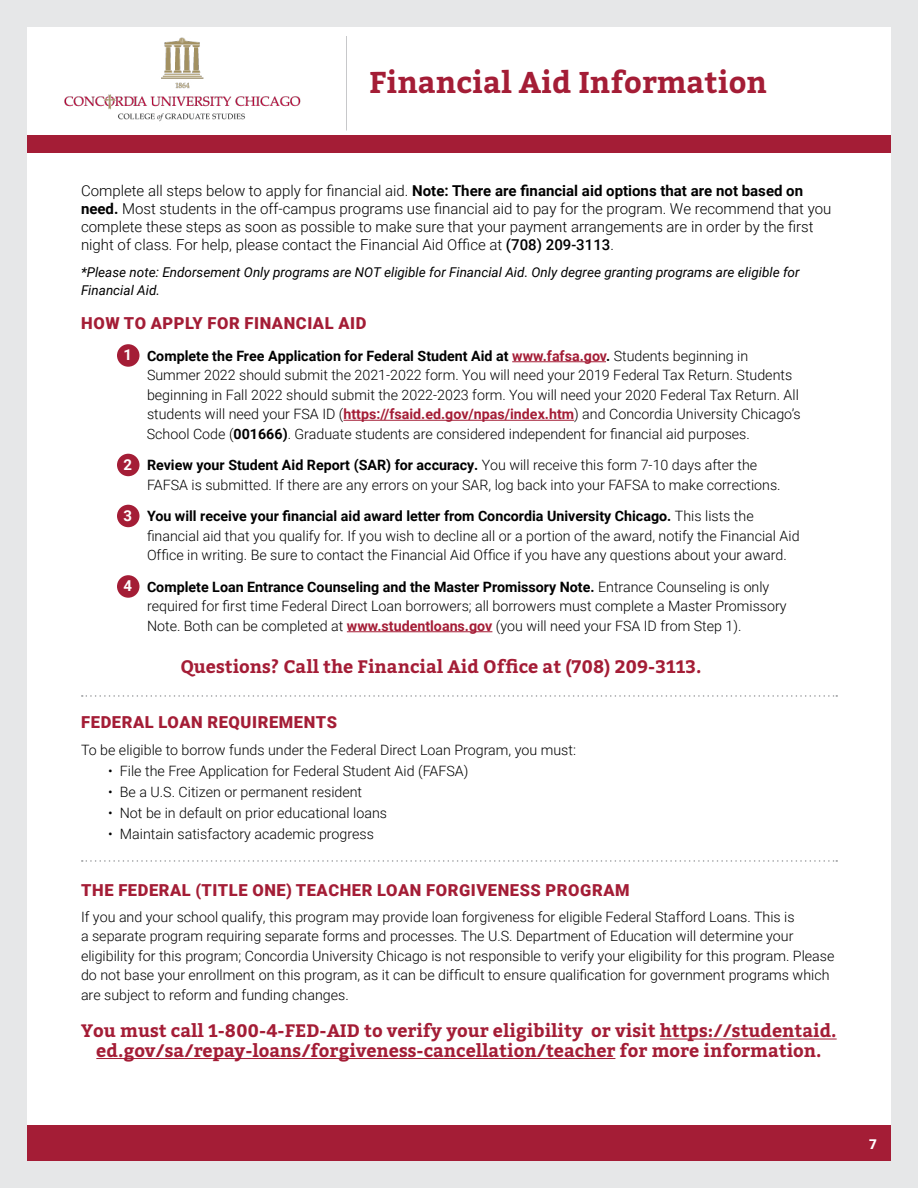
<style>
.page{position:relative;width:918px;height:1188px;background:#fff}
.page>*{position:absolute;margin:0;border:0;box-sizing:border-box;transform-origin:0 0}
.t1{font:700 30px "Bitter";color:#a41d36}
.t2{font:700 18px/19.5px "Bitter";color:#a41d36;text-align:center}
.t3{font:900 16.5px "Roboto";letter-spacing:.035em;color:#a41d36}
.t4{font:300 15px/18px "Roboto";color:#000}
.t5{font:300 14.25px/19.5px "Roboto";color:#000}
.t6{font:italic 13.5px/18px "Roboto";color:#000}
.t7{font:900 13.5px "Roboto";color:#fff}
.s1{font-weight:700}
.s2{font-weight:500}
.s3{font-weight:700;font-size:15px;color:#fff}
.s4{font-weight:700;color:#a41d36}
</style>
<div class="page">
<div style="left:27px;top:135px;width:864px;height:18px;background:#a41d36"></div>
<div style="left:27px;top:1125px;width:864px;height:36px;background:#a41d36"></div>
<div style="left:0;top:0;width:918px;height:1188px;border:27px solid #e6e7e8"></div>
<hr style="left:346px;top:36px;width:1px;height:94px;background:#c7c8ca">
<img style="left:64px;top:37px;width:237px;height:85px">
<hr style="left:512px;top:361px;width:94px;height:1px;background:#a41d36">
<hr style="left:344px;top:420px;width:230px;height:1px;background:#a41d36">
<hr style="left:347px;top:631px;width:145px;height:1px;background:#a41d36">
<hr style="left:660px;top:1039px;width:177px;height:1px;background:#a41d36">
<hr style="left:96px;top:1058px;width:519px;height:1px;background:#a41d36">
<div style="left:117px;top:344px;width:23px;height:23px;background:#a41d36;border-radius:50%"></div>
<div style="left:117px;top:454px;width:23px;height:22px;background:#a41d36;border-radius:50%"></div>
<div style="left:117px;top:505px;width:23px;height:22px;background:#a41d36;border-radius:50%"></div>
<div style="left:117px;top:575px;width:23px;height:23px;background:#a41d36;border-radius:50%"></div>
<svg style="left:82px;top:695px;width:755px;height:2px"></svg>
<svg style="left:82px;top:860px;width:755px;height:2px"></svg>
<h1 class="t1" style="left:369px;top:62px;width:399px">Financial Aid Information</h1>
<p class="t4" style="left:81px;top:181px;width:752px">Complete all steps below to apply for financial aid. <span class="s1">Note: There are financial aid options that are not based on need.</span> Most students in the off-campus programs use financial aid to pay for the program. We recommend that you complete these steps as soon as possible to make sure that your payment arrangements are in order by the first night of class. For help, please contact the Financial Aid Office at <span class="s2">(708) 209-3113</span>.</p>
<p class="t6" style="left:81px;top:262px;width:720px">*Please note: Endorsement Only programs are NOT eligible for Financial Aid. Only degree granting programs are eligible for<br>Financial Aid.</p>
<p class="t3" style="left:81px;top:312px;width:287px">HOW TO APPLY FOR FINANCIAL AID</p>
<p class="t5" style="left:147px;top:345px;width:655px;text-indent:-23px"><span class="s3">1</span> <span class="s1">Complete the Free Application for Federal Student Aid at</span> <span class="s4">www.fafsa.gov</span><span class="s1">.</span> Students beginning in Summer 2022 should submit the 2021-2022 form. You will need your 2019 Federal Tax Return. Students beginning in Fall 2022 should submit the 2022-2023 form. You will need your 2020 Federal Tax Return. All students will need your FSA ID (<span class="s4">https://fsaid.ed.gov/npas/index.htm</span>) and Concordia University Chicago’s School Code (<span class="s1">001666)</span>. Graduate students are considered independent for financial aid purposes.</p>
<p class="t5" style="left:147px;top:455px;width:635px;text-indent:-23px"><span class="s3">2</span> <span class="s1">Review your Student Aid Report (SAR) for accuracy.</span> You will receive this form 7-10 days after the<br>FAFSA is submitted. If there are any errors on your SAR, log back into your FAFSA to make corrections.</p>
<p class="t5" style="left:147px;top:506px;width:654px;text-indent:-23px"><span class="s3">3</span> <span class="s1">You will receive your financial aid award letter from Concordia University Chicago.</span> This lists the financial aid that you qualify for. If you wish to decline all or a portion of the award, notify the Financial Aid<br>Office in writing. Be sure to contact the Financial Aid Office if you have any questions about your award.</p>
<p class="t5" style="left:147px;top:576px;width:641px;text-indent:-23px"><span class="s3">4</span> <span class="s1">Complete Loan Entrance Counseling and the Master Promissory Note.</span> Entrance Counseling is only required for first time Federal Direct Loan borrowers; all borrowers must complete a Master Promissory<br>Note. Both can be completed at <span class="s4">www.studentloans.gov</span> (you will need your FSA ID from Step 1).</p>
<p class="t2" style="left:181px;top:657px;width:522px">Questions? Call the Financial Aid Office at (708) 209-3113.</p>
<p class="t3" style="left:81px;top:711px;width:257px">FEDERAL LOAN REQUIREMENTS</p>
<p class="t5" style="left:81px;top:740px;width:497px">To be eligible to borrow funds under the Federal Direct Loan Program, you must:</p>
<p class="t5" style="left:108px;top:761px;width:362px">• File the Free Application for Federal Student Aid (FAFSA)</p>
<p class="t5" style="left:108px;top:782px;width:256px">• Be a U.S. Citizen or permanent resident</p>
<p class="t5" style="left:108px;top:803px;width:281px">• Not be in default on prior educational loans</p>
<p class="t5" style="left:108px;top:824px;width:268px">• Maintain satisfactory academic progress</p>
<p class="t3" style="left:81px;top:879px;width:550px">THE FEDERAL (TITLE ONE) TEACHER LOAN FORGIVENESS PROGRAM</p>
<p class="t5" style="left:81px;top:906px;width:755px">If you and your school qualify, this program may provide loan forgiveness for eligible Federal Stafford Loans. This is<br>a separate program requiring separate forms and processes. The U.S. Department of Education will determine your eligibility for this program; Concordia University Chicago is not responsible to verify your eligibility for this program. Please do not base your enrollment on this program, as it can be difficult to ensure qualification for government programs which are subject to reform and funding changes.</p>
<p class="t2" style="left:81px;top:1022px;width:757px">You must call 1-800-4-FED-AID to verify your eligibility or visit https://studentaid. ed.gov/sa/repay-loans/forgiveness-cancellation/teacher for more information.</p>
<p class="t7" style="left:869px;top:1134px;width:9px">7</p>
</div>
